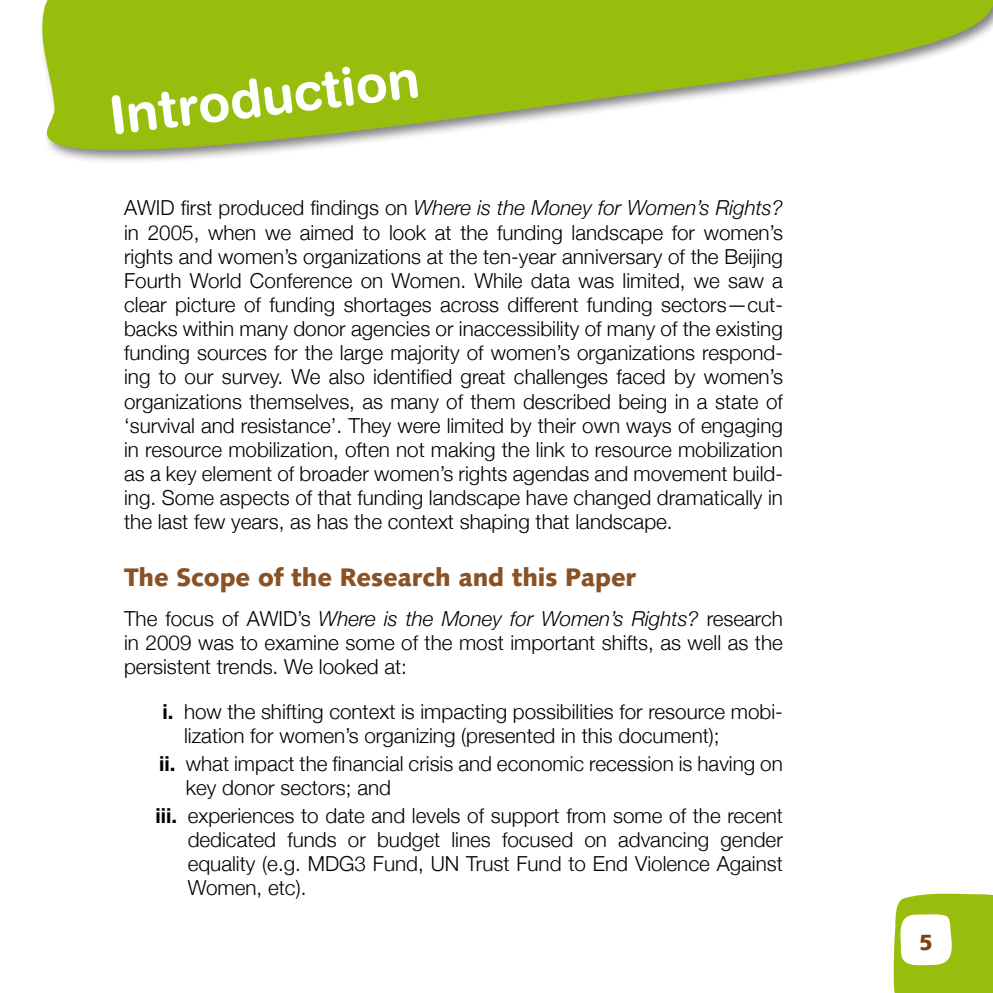
<style>
.page{position:relative;width:993px;height:993px;background:#fff}
.page>*{position:absolute;margin:0;border:0;box-sizing:border-box;transform-origin:0 0}
.t1{font:700 52.5px "Helvetica Rounded LT Std";color:#fff}
.t2{font:700 26.25px "Syntax";color:#8a5224}
.t3{font:700 22.75px "Syntax";color:#7d3f0c}
.t4{font:300 20.65px/24.2px "Helvetica Neue";color:#000;text-align:justify}
.s1{font-style:italic}
.s2{font-weight:700}
</style>
<div class="page">
<svg style="left:893px;top:893px;width:99px;height:99px"></svg>
<svg style="left:41px;top:0;width:951px;height:157px;fill:#97be0d"></svg>
<h1 class="t1" style="left:106px;top:84px;width:313px;rotate:-7deg">Introduction</h1>
<p class="t4" style="left:124px;top:195px;width:660px">AWID first produced findings on <span class="s1">Where is the Money for Women’s Rights? </span>in 2005, when we aimed to look at the funding landscape for women’s rights and women’s organizations at the ten-year anniversary of the Beijing Fourth World Conference on Women. While data was limited, we saw a clear picture of funding shortages across different funding sectors—cut&shy;backs within many donor agencies or inaccessibility of many of the existing funding sources for the large majority of women’s organizations respond&shy;ing to our survey. We also identified great challenges faced by women’s organizations themselves, as many of them described being in a state of ‘survival and resistance’. They were limited by their own ways of engaging in resource mobilization, often not making the link to resource mobilization as a key element of broader women’s rights agendas and movement build&shy;ing. Some aspects of that funding landscape have changed dramatically in the last few years, as has the context shaping that landscape.</p>
<p class="t2" style="left:124px;top:561px;width:513px">The Scope of the Research and this Paper</p>
<p class="t4" style="left:124px;top:605px;width:660px">The focus of AWID’s <span class="s1">Where is the Money for Women’s Rights?</span> research in 2009 was to examine some of the most important shifts, as well as the persistent trends. We looked at:</p>
<p class="t4" style="left:184px;top:699px;width:600px;text-indent:-21px"><span class="s2">i.</span> how the shifting context is impacting possibilities for resource mobi&shy;lization for women’s organizing (presented in this document);</p>
<p class="t4" style="left:186px;top:750px;width:598px;text-indent:-27px"><span class="s2">ii.</span> what impact the financial crisis and economic recession is having on key donor sectors; and</p>
<p class="t4" style="left:188px;top:802px;width:596px;text-indent:-32px"><span class="s2">iii.</span> experiences to date and levels of support from some of the recent dedicated funds or budget lines focused on advancing gender equality (e.g. MDG3 Fund, UN Trust Fund to End Violence Against Women, etc).</p>
<p class="t3" style="left:918px;top:928px;width:15px">5</p>
</div>
